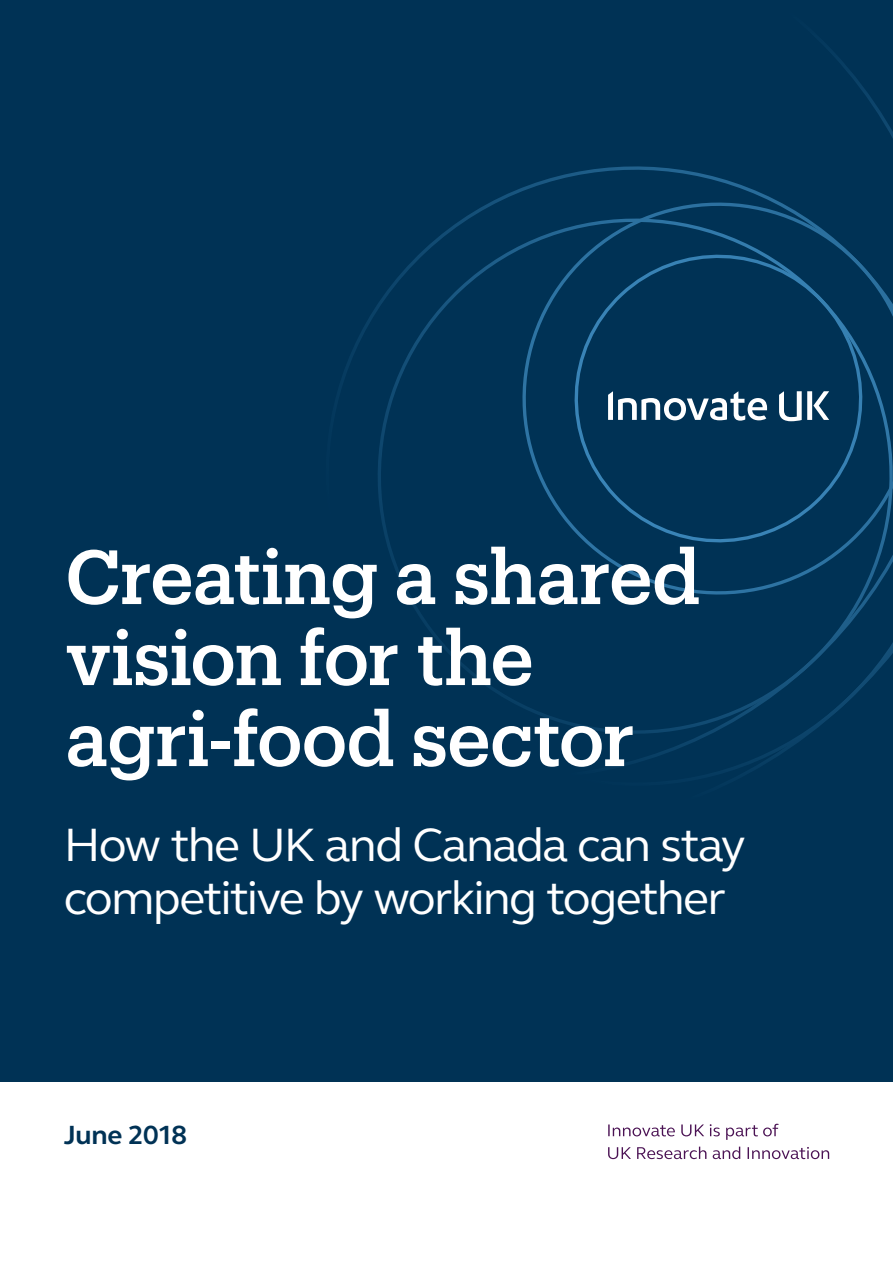
<style>
.page{position:relative;width:893px;height:1263px;background:#003255}
.page>*{position:absolute;margin:0;border:0;box-sizing:border-box;transform-origin:0 0}
.t1{font:500 75px/81px "Produkt";letter-spacing:-.02em;color:#fff}
.t2{font:48px/52.5px "FS Elliot";letter-spacing:-.04em;color:#fff}
.t3{font:700 27px "FS Elliot";letter-spacing:-.02em;color:#003255}
</style>
<div class="page">
<svg style="left:342px;top:51px;width:551px;height:723px"></svg>
<div style="left:0;top:1082px;width:893px;height:181px;background:#fff"></div>
<svg style="left:608px;top:1146px;width:221px;height:13px"></svg>
<svg style="left:608px;top:1124px;width:171px;height:16px"></svg>
<svg style="left:608px;top:391px;width:159px;height:30px"></svg>
<svg style="left:779px;top:391px;width:50px;height:30px"></svg>
<h1 class="t1" style="left:65px;top:533px;width:637px">Creating a shared vision for the agri-food sector</h1>
<p class="t2" style="left:64px;top:817px;width:683px">How the UK and Canada can stay competitive by working together</p>
<p class="t3" style="left:64px;top:1117px;width:125px">June 2018</p>
</div>
